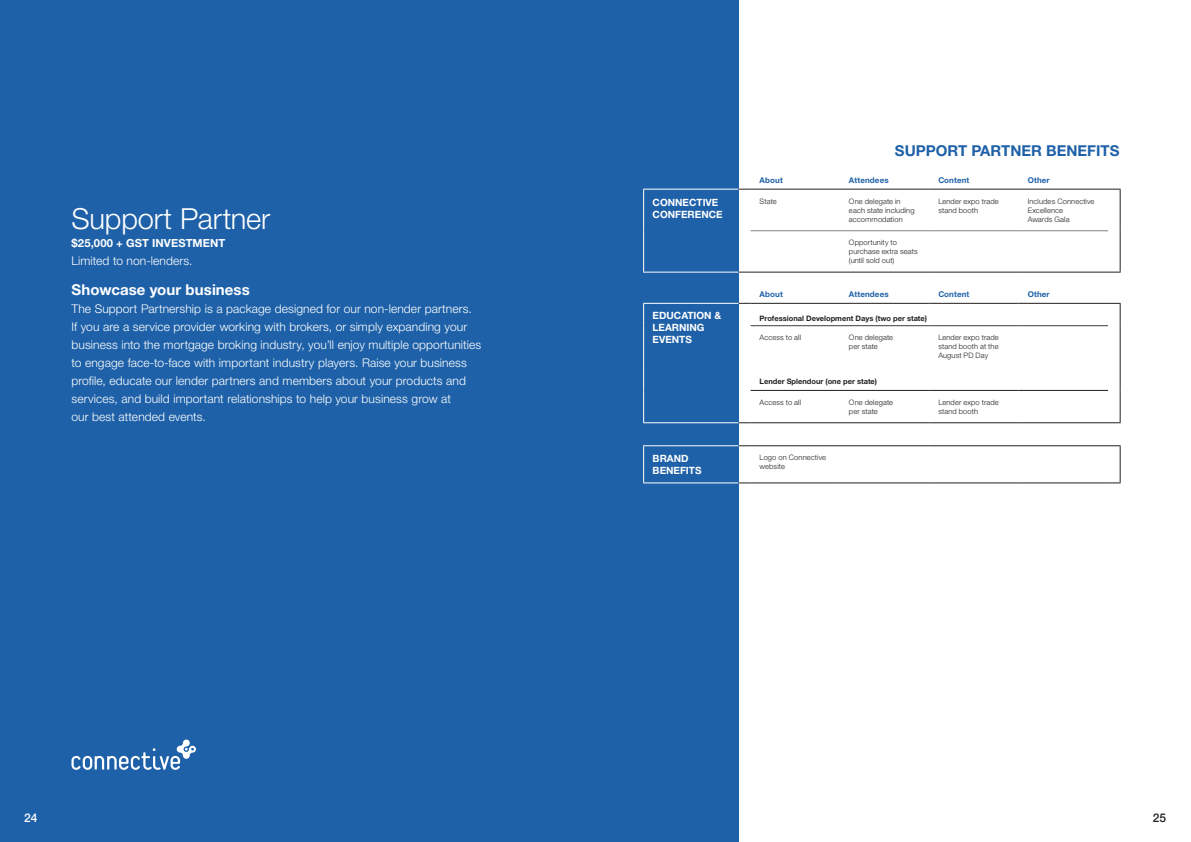
<style>
.page{position:relative;width:1191px;height:842px;background:#fff}
.page>*{position:absolute;margin:0;border:0;box-sizing:border-box;transform-origin:0 0}
.t1{font:300 29px "Helvetica Neue LT Std";letter-spacing:-.005em;color:#fff}
.t2{font:700 15px "Helvetica Neue LT Std";color:#1e61a8}
.t3{font:700 15px "Helvetica Neue LT Std";letter-spacing:.005em;color:#fff}
.t4{font:300 12px/18px "Helvetica Neue LT Std";letter-spacing:.01em;color:#fff}
.t5{font:500 12px "Helvetica Neue LT Std";color:#fff}
.t6{font:500 12px "Helvetica Neue LT Std";color:#231f20}
.t7{font:700 11.2px "Helvetica Neue LT Std";letter-spacing:.01em;color:#fff}
.t8{font:700 10px/12px "Helvetica Neue LT Std";color:#fff}
.Benefit_Table_Header{font:700 8px "Helvetica Neue LT Std";letter-spacing:.015em;color:#1e61a8}
.Benefit_Table_Body{font:300 7.5px/9px "Helvetica Neue LT Std";letter-spacing:.015em;color:#231f20}
.t9{font:700 7.5px "Helvetica Neue LT Std";color:#231f20}
</style>
<div class="page">
<div style="left:0;top:0;width:738px;height:842px;background:#1e61a8"></div>
<svg style="left:71px;top:739px;width:125px;height:31px"></svg>
<hr style="left:750px;top:231px;width:90px;height:1px;background:#808285">
<hr style="left:840px;top:231px;width:89px;height:1px;background:#808285">
<hr style="left:929px;top:231px;width:89px;height:1px;background:#808285">
<hr style="left:1018px;top:231px;width:90px;height:1px;background:#808285">
<hr style="left:643px;top:190px;width:1px;height:41px;background:#fff">
<hr style="left:643px;top:231px;width:1px;height:41px;background:#fff">
<hr style="left:643px;top:189px;width:95px;height:1px;background:#fff">
<svg style="left:738px;top:189px;width:12px;height:1px"></svg>
<hr style="left:750px;top:189px;width:90px;height:1px;background:#231f20">
<hr style="left:840px;top:189px;width:89px;height:1px;background:#231f20">
<hr style="left:929px;top:189px;width:89px;height:1px;background:#231f20">
<hr style="left:1018px;top:189px;width:90px;height:1px;background:#231f20">
<svg style="left:1108px;top:189px;width:12px;height:1px"></svg>
<hr style="left:1119px;top:190px;width:1px;height:41px;background:#231f20">
<hr style="left:1119px;top:231px;width:1px;height:41px;background:#231f20">
<hr style="left:643px;top:272px;width:95px;height:1px;background:#fff">
<svg style="left:738px;top:272px;width:12px;height:1px"></svg>
<svg style="left:1108px;top:272px;width:12px;height:1px"></svg>
<hr style="left:750px;top:272px;width:90px;height:1px;background:#231f20">
<hr style="left:840px;top:272px;width:89px;height:1px;background:#231f20">
<hr style="left:929px;top:272px;width:89px;height:1px;background:#231f20">
<hr style="left:1018px;top:272px;width:90px;height:1px;background:#231f20">
<hr style="left:750px;top:325px;width:90px;height:1px;background:#3e3e3f">
<hr style="left:840px;top:325px;width:89px;height:1px;background:#3e3e3f">
<hr style="left:929px;top:325px;width:89px;height:1px;background:#3e3e3f">
<hr style="left:1018px;top:325px;width:90px;height:1px;background:#3e3e3f">
<hr style="left:750px;top:390px;width:90px;height:1px;background:#231f20">
<hr style="left:840px;top:390px;width:89px;height:1px;background:#231f20">
<hr style="left:929px;top:390px;width:89px;height:1px;background:#231f20">
<hr style="left:1018px;top:390px;width:90px;height:1px;background:#231f20">
<svg style="left:643px;top:304px;width:1px;height:22px"></svg>
<hr style="left:643px;top:326px;width:1px;height:41px;background:#fff">
<svg style="left:643px;top:367px;width:1px;height:23px"></svg>
<hr style="left:643px;top:390px;width:1px;height:32px;background:#fff">
<hr style="left:643px;top:303px;width:95px;height:1px;background:#fff">
<hr style="left:643px;top:422px;width:95px;height:1px;background:#fff">
<svg style="left:738px;top:422px;width:12px;height:1px"></svg>
<hr style="left:750px;top:422px;width:90px;height:1px;background:#231f20">
<hr style="left:840px;top:422px;width:89px;height:1px;background:#231f20">
<hr style="left:929px;top:422px;width:89px;height:1px;background:#231f20">
<hr style="left:1018px;top:422px;width:90px;height:1px;background:#231f20">
<svg style="left:738px;top:303px;width:12px;height:1px"></svg>
<hr style="left:1119px;top:326px;width:1px;height:41px;background:#231f20">
<svg style="left:1119px;top:367px;width:1px;height:23px"></svg>
<hr style="left:1119px;top:390px;width:1px;height:32px;background:#231f20">
<svg style="left:1108px;top:422px;width:12px;height:1px"></svg>
<hr style="left:750px;top:303px;width:90px;height:1px;background:#231f20">
<hr style="left:840px;top:303px;width:89px;height:1px;background:#231f20">
<hr style="left:929px;top:303px;width:89px;height:1px;background:#231f20">
<hr style="left:1018px;top:303px;width:90px;height:1px;background:#231f20">
<svg style="left:1108px;top:303px;width:12px;height:23px"></svg>
<hr style="left:643px;top:445px;width:95px;height:1px;background:#fff">
<hr style="left:643px;top:446px;width:1px;height:36px;background:#fff">
<hr style="left:643px;top:482px;width:95px;height:1px;background:#fff">
<svg style="left:738px;top:445px;width:12px;height:1px"></svg>
<hr style="left:750px;top:445px;width:90px;height:1px;background:#231f20">
<hr style="left:840px;top:445px;width:89px;height:1px;background:#231f20">
<hr style="left:929px;top:445px;width:89px;height:1px;background:#231f20">
<hr style="left:1018px;top:445px;width:90px;height:1px;background:#231f20">
<svg style="left:1108px;top:445px;width:12px;height:1px"></svg>
<hr style="left:1119px;top:446px;width:1px;height:36px;background:#231f20">
<svg style="left:738px;top:482px;width:12px;height:1px"></svg>
<hr style="left:750px;top:482px;width:90px;height:1px;background:#231f20">
<hr style="left:840px;top:482px;width:89px;height:1px;background:#231f20">
<hr style="left:929px;top:482px;width:89px;height:1px;background:#231f20">
<hr style="left:1018px;top:482px;width:90px;height:1px;background:#231f20">
<svg style="left:1108px;top:482px;width:12px;height:1px"></svg>
<p class="t2" style="left:895px;top:142px;width:226px">SUPPORT PARTNER BENEFITS</p>
<p class="t1" style="left:71px;top:201px;width:200px">Support Partner</p>
<p class="t7" style="left:71px;top:236px;width:155px">$25,000 + GST INVESTMENT</p>
<p class="t4" style="left:71px;top:251px;width:122px">Limited to non-lenders.</p>
<p class="t3" style="left:71px;top:280px;width:180px">Showcase your business</p>
<p class="t4" style="left:71px;top:299px;width:411px">The Support Partnership is a package designed for our non-lender partners.<br>If you are a service provider working with brokers, or simply expanding your business into the mortgage broking industry, you’ll enjoy multiple opportunities to engage face-to-face with important industry players. Raise your business profile, educate our lender partners and members about your products and services, and build important relationships to help your business grow at<br>our best attended events.</p>
<p class="Benefit_Table_Header" style="left:759px;top:175px;width:25px">About</p>
<p class="Benefit_Table_Header" style="left:849px;top:175px;width:41px">Attendees</p>
<p class="Benefit_Table_Header" style="left:938px;top:175px;width:33px">Content</p>
<p class="Benefit_Table_Header" style="left:1027px;top:175px;width:24px">Other</p>
<p class="t8" style="left:652px;top:196px;width:72px">CONNECTIVE<br>CONFERENCE</p>
<p class="Benefit_Table_Body" style="left:759px;top:196px;width:19px">State</p>
<p class="Benefit_Table_Body" style="left:849px;top:196px;width:67px">One delegate in each state including accommodation</p>
<p class="Benefit_Table_Body" style="left:938px;top:196px;width:62px">Lender expo trade stand booth</p>
<p class="Benefit_Table_Body" style="left:1027px;top:196px;width:68px">Includes Connective<br>Excellence<br>Awards Gala</p>
<p class="Benefit_Table_Body" style="left:849px;top:238px;width:70px">Opportunity to purchase extra seats (until sold out)</p>
<p class="Benefit_Table_Header" style="left:759px;top:290px;width:25px">About</p>
<p class="Benefit_Table_Header" style="left:849px;top:290px;width:41px">Attendees</p>
<p class="Benefit_Table_Header" style="left:938px;top:290px;width:33px">Content</p>
<p class="Benefit_Table_Header" style="left:1027px;top:290px;width:24px">Other</p>
<p class="t8" style="left:652px;top:310px;width:70px">EDUCATION &amp;<br>LEARNING<br>EVENTS</p>
<p class="t9" style="left:759px;top:313px;width:169px">Professional Development Days (two per state)</p>
<p class="Benefit_Table_Body" style="left:759px;top:333px;width:43px">Access to all</p>
<p class="Benefit_Table_Body" style="left:849px;top:333px;width:46px">One delegate per state</p>
<p class="Benefit_Table_Body" style="left:938px;top:333px;width:62px;text-align:justify">Lender expo trade stand booth at the August PD Day</p>
<p class="t9" style="left:759px;top:377px;width:119px">Lender Splendour (one per state)</p>
<p class="Benefit_Table_Body" style="left:759px;top:397px;width:43px">Access to all</p>
<p class="Benefit_Table_Body" style="left:849px;top:397px;width:46px">One delegate per state</p>
<p class="Benefit_Table_Body" style="left:938px;top:397px;width:62px">Lender expo trade stand booth</p>
<p class="t8" style="left:652px;top:452px;width:50px">BRAND<br>BENEFITS</p>
<p class="Benefit_Table_Body" style="left:759px;top:453px;width:68px">Logo on Connective website</p>
<p class="t5" style="left:24px;top:811px;width:15px">24</p>
<p class="t6" style="left:1152px;top:811px;width:15px">25</p>
</div>
